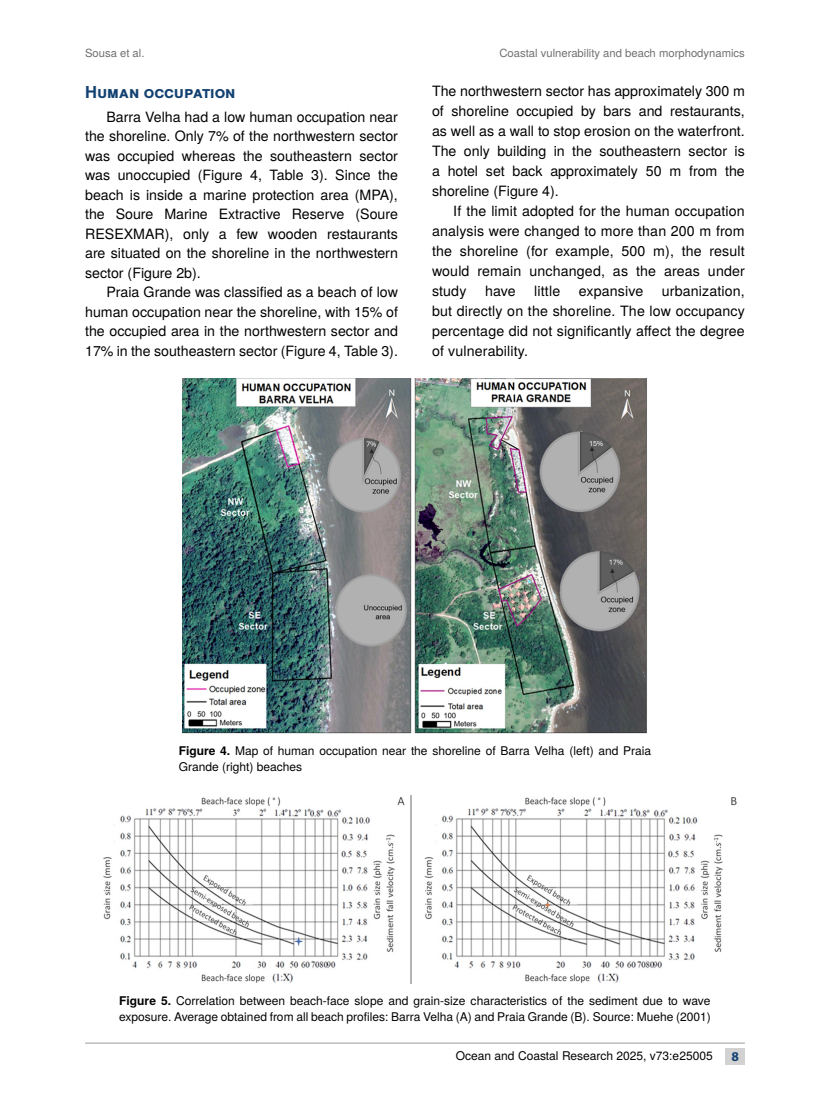
<style>
.page{position:relative;width:830px;height:1106px;background:#fff}
.page>*{position:absolute;margin:0;border:0;box-sizing:border-box;transform-origin:0 0}
.t1{font:700 16.5px "Te X Gyre Heros";color:#134272}
.t2{font:14.25px/20px "Te X Gyre Heros";color:#000;text-align:justify}
.t3{font:700 13.5px "Myriad Pro";color:#134272}
.t4{font:12px/16.5px "Te X Gyre Heros";color:#000}
.t5{font:11.25px "Te X Gyre Heros";color:#6d6e71}
.s1{font-weight:700}
</style>
<div class="page">
<hr style="left:85px;top:1042px;width:659px;height:1px;background:#9a9a9b">
<div style="left:725px;top:1048px;width:19px;height:16px;background:#d2d2d2"></div>
<img style="left:182px;top:378px;width:465px;height:355px">
<img style="left:103px;top:796px;width:634px;height:187px">
<p class="t5" style="left:85px;top:44px;width:61px">Sousa et al.</p>
<p class="t1" style="left:85px;top:79px;width:152px">Human occupation</p>
<p class="t2" style="left:85px;top:106px;width:314px;line-height:19.5px;text-indent:21px">Barra Velha had a low human occupation near the shoreline. Only 7% of the northwestern sector was occupied whereas the southeastern sector was unoccupied (Figure 4, Table 3). Since the beach is inside a marine protection area (MPA), the Soure Marine Extractive Reserve (Soure RESEXMAR), only a few wooden restaurants are situated on the shoreline in the northwestern sector (Figure 2b).</p>
<p class="t2" style="left:85px;top:281px;width:314px;line-height:19.5px;text-indent:21px">Praia Grande was classified as a beach of low human occupation near the shoreline, with 15% of the occupied area in the northwestern sector and 17% in the southeastern sector (Figure 4, Table 3).</p>
<p class="t5" style="left:499px;top:44px;width:247px">Coastal vulnerability and beach morphodynamics</p>
<p class="t2" style="left:432px;top:80px;width:314px">The northwestern sector has approximately 300 m of shoreline occupied by bars and restaurants, as well as a wall to stop erosion on the waterfront.<br>The only building in the southeastern sector is a hotel set back approximately 50 m from the shoreline (Figure 4).</p>
<p class="t2" style="left:432px;top:200px;width:314px;text-indent:21px">If the limit adopted for the human occupation analysis were changed to more than 200 m from the shoreline (for example, 500 m), the result would remain unchanged, as the areas under study</p>
<p class="t2" style="left:432px;top:280px;width:314px;text-indent:230px">urbanization, but directly on the shoreline. The low occupancy percentage did not significantly affect the degree of vulnerability.</p>
<p class="t2" style="left:485px;top:280px;width:32px">have</p>
<p class="t2" style="left:534px;top:280px;width:27px">little</p>
<p class="t2" style="left:578px;top:280px;width:66px">expansive</p>
<p class="t4" style="left:179px;top:741px;width:473px"><span class="s1">Figure 4.</span> Map of human occupation near the shoreline of Barra Velha (left) and Praia<br>Grande (right) beaches</p>
<p class="t4" style="left:119px;top:991px;width:593px"><span class="s1">Figure 5.</span> Correlation between beach-face slope and grain-size characteristics of the sediment due to wave exposure. Average obtained from all beach profiles: Barra Velha (A) and Praia Grande (B). Source: Muehe (2001)</p>
<p class="t4" style="left:455px;top:1046px;width:258px">Ocean and Coastal Research 2025, v73:e25005</p>
<p class="t3" style="left:731px;top:1048px;width:9px">8</p>
</div>
